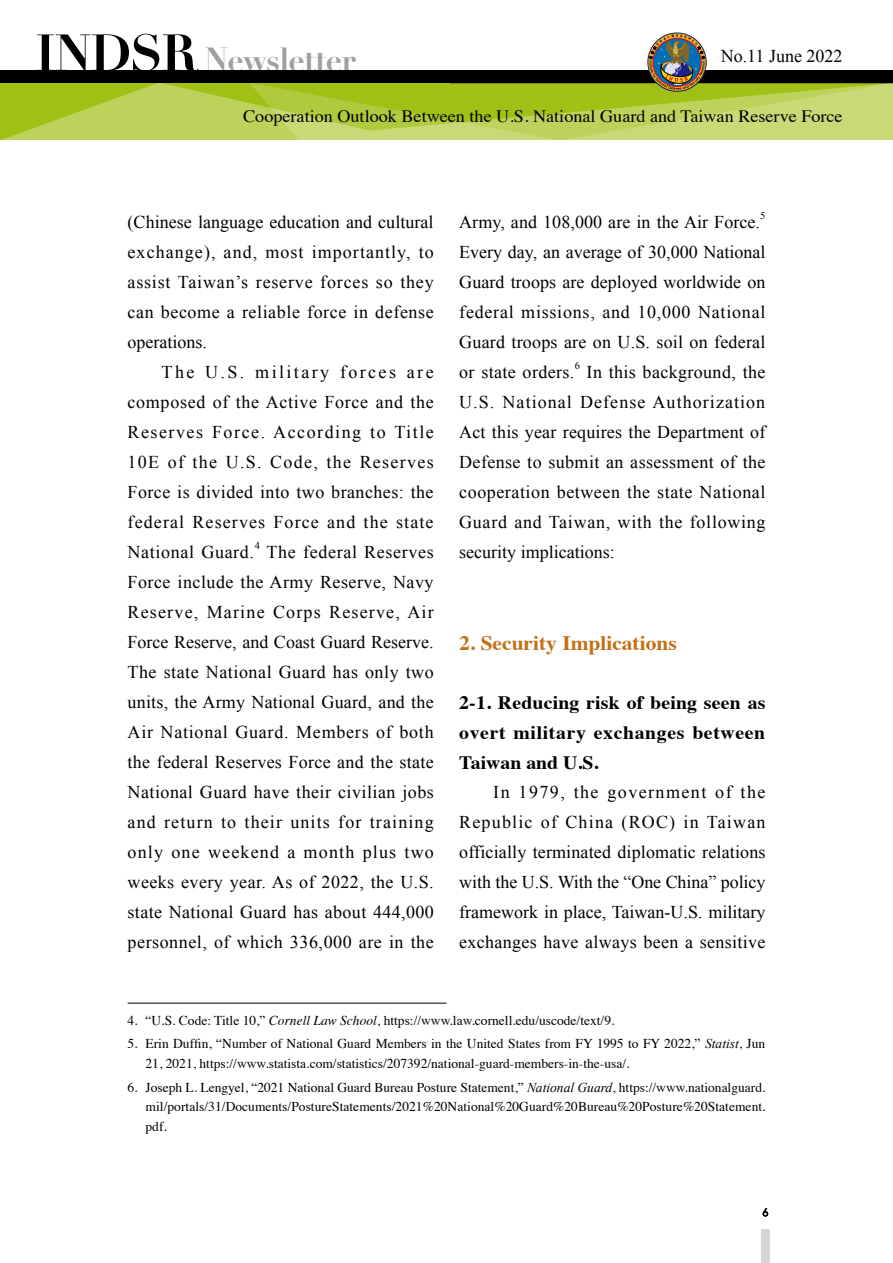
<style>
.page{position:relative;width:893px;height:1263px;background:#fff}
.page>*{position:absolute;margin:0;border:0;box-sizing:border-box;transform-origin:0 0}
.t1{font:700 32.7px "Didot";letter-spacing:-.03em;color:#9fa0a0}
.t2{font:700 20.4px "Times";color:#c27118;scale:1.05 1}
.t3{font:700 18.9px/30px "Times";letter-spacing:.03em;color:#000;text-align:justify;scale:1.05 1}
.t4{font:18px/30px "Times New Roman";letter-spacing:.02em;color:#000;text-align:justify}
.t5{font:18px "Times New Roman";color:#000}
.t6{font:17.4px "Times";color:#000;scale:1.05 1}
.t7{font:13.5px/19.5px "Times";color:#000}
.t8{font:10.5px "Times New Roman";color:#000}
.s1{font-size:50.55px;color:#000}
.s2{font-style:italic}
.s3{font-family:"Times New Roman";font-style:italic}
</style>
<div class="page">
<svg style="left:0;top:83px;width:249px;height:57px;background:#b2cb40"></svg>
<svg style="left:763px;top:1208px;width:5px;height:8px"></svg>
<div style="left:0;top:70px;width:893px;height:13px;background:#000"></div>
<svg style="left:249px;top:34px;width:644px;height:106px"></svg>
<div style="left:761px;top:1229px;width:9px;height:34px;background:#d5d5d6"></div>
<hr style="left:128px;top:1003px;width:318px;height:1px;background:#000">
<h1 class="t1" style="left:35px;top:38px;width:322px"><span class="s1">INDSR</span> Newsletter</h1>
<p class="t5" style="left:721px;top:44px;width:123px">No.11 June 2022</p>
<p class="t6" style="left:243px;top:100px;width:572px">Cooperation Outlook Between the U.S. National Guard and Taiwan Reserve Force</p>
<p class="t4" style="left:128px;top:206px;width:308px">(Chinese language education and cultural exchange), and, most importantly, to assist Taiwan’s reserve forces so they can become a reliable force in defense operations.</p>
<p class="t4" style="left:128px;top:356px;width:308px;text-indent:34px">The U.S. military forces are composed of the Active Force and the Reserves Force. According to Title 10E of the U.S. Code, the Reserves Force is divided into two branches: the federal Reserves Force and the state National Guard.</p>
<p class="t8" style="left:255px;top:539px;width:7px">4</p>
<p class="t4" style="left:128px;top:536px;width:308px;text-indent:139px">The federal Reserves Force include the Army Reserve, Navy Reserve, Marine Corps Reserve, Air Force Reserve, and Coast Guard Reserve.<br>The state National Guard has only two units, the Army National Guard, and the Air National Guard. Members of both the federal Reserves Force and the state National Guard have their civilian jobs and return to their units for training only one weekend a month plus two weeks every year. As of 2022, the U.S. state National Guard has about 444,000 personnel, of which 336,000 are in the</p>
<p class="t4" style="left:459px;top:206px;width:302px">Army, and 108,000 are in the Air Force.</p>
<p class="t8" style="left:760px;top:209px;width:7px">5</p>
<p class="t4" style="left:459px;top:236px;width:308px">Every day, an average of 30,000 National Guard troops are deployed worldwide on federal missions, and 10,000 National Guard troops are on U.S. soil on federal or state orders.</p>
<p class="t8" style="left:575px;top:359px;width:7px">6</p>
<p class="t4" style="left:459px;top:356px;width:308px;text-indent:127px">In this background, the U.S. National Defense Authorization Act this year requires the Department of Defense to submit an assessment of the cooperation between the state National Guard and Taiwan, with the following security implications:</p>
<p class="t2" style="left:459px;top:623px;width:209px">2. Security Implications</p>
<p class="t3" style="left:459px;top:685px;width:293px">2-1. Reducing risk of being seen as overt military exchanges between Taiwan and U.S.</p>
<p class="t4" style="left:459px;top:776px;width:308px;text-indent:34px">In 1979, the government of the Republic of China (ROC) in Taiwan officially terminated diplomatic relations with the U.S. With the “One China” policy framework in place, Taiwan-U.S. military exchanges have always been a sensitive</p>
<p class="t7" style="left:128px;top:1009px;width:488px">4. “U.S. Code: Title 10,” <span class="s2">Cornell Law School</span>, https://www.law.cornell.edu/uscode/text/9.</p>
<p class="t7" style="left:146px;top:1033px;width:621px;text-indent:-18px">5. Erin Duffin, “Number of National Guard Members in the United States from FY 1995 to FY 2022,” <span class="s3">Statist</span>, Jun<br>21, 2021, https://www.statista.com/statistics/207392/national-guard-members-in-the-usa/.</p>
<p class="t7" style="left:146px;top:1076px;width:622px;text-align:justify;text-indent:-18px">6. Joseph L. Lengyel, “2021 National Guard Bureau Posture Statement,” <span class="s3">National Guard</span>, https://www.nationalguard. mil/portals/31/Documents/PostureStatements/2021%20National%20Guard%20Bureau%20Posture%20Statement. pdf.</p>
</div>
